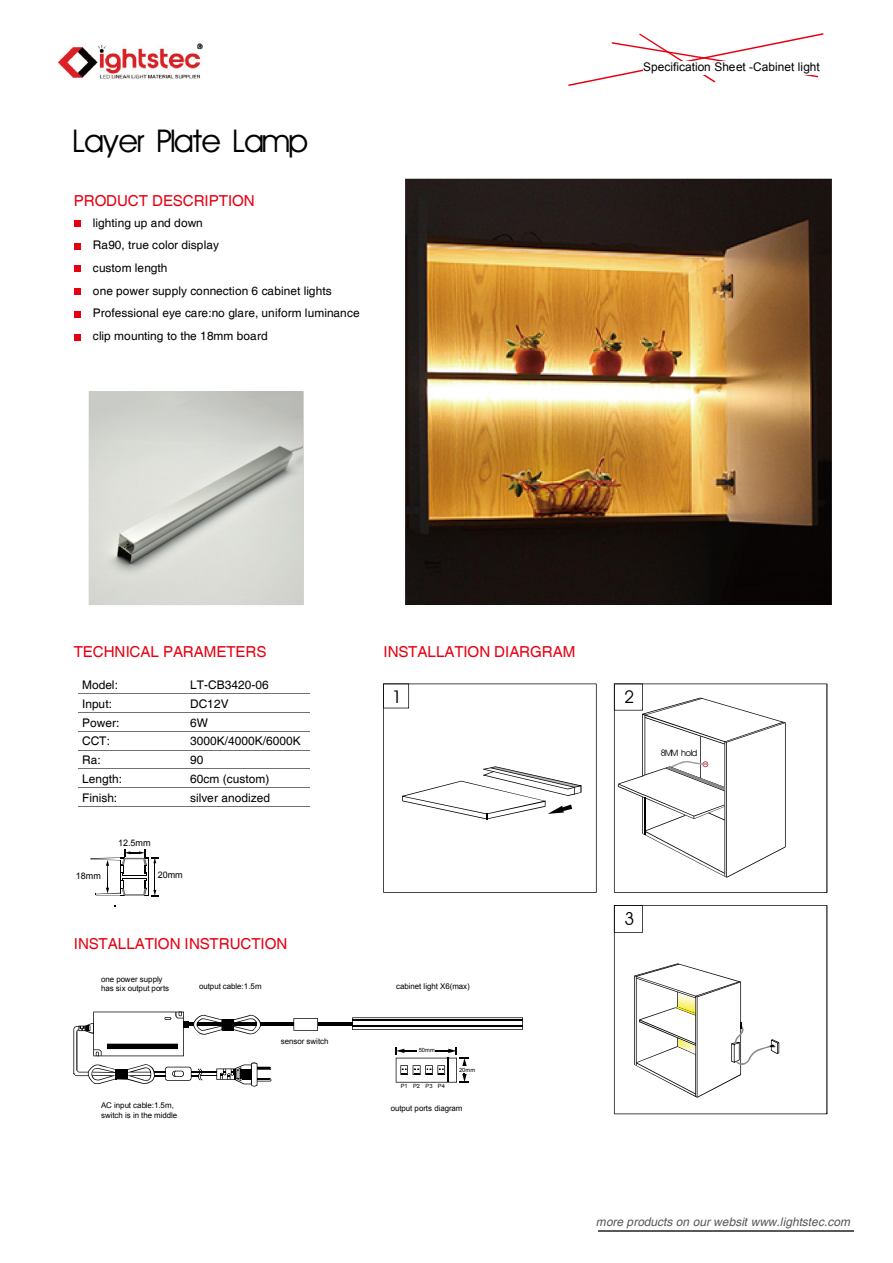
<style>
.page{position:relative;width:893px;height:1263px;background:#fff}
.page>*{position:absolute;margin:0;border:0;box-sizing:border-box;transform-origin:0 0}
.t1{font:27px "Aerolinea+FPEF";color:#000}
.t2{font:15.15px "Helvetica+FPEF";color:#e60012}
.t3{font:15.15px "Aerolinea+FPEF";color:#000}
.t4{font:11.85px/22.6px "Helvetica+FPEF";color:#000}
.t5{font:11.85px "Helvetica Oblique+FPEF";color:#595757}
.t6{font:11.85px "Arial+FPEF";color:#000}
.t7{font:9px "Arial+FPEF";color:#000}
.t8{font:7.95px/9.3px "Arial+FPEF";color:#000}
.t9{font:7.5px "Aerolinea+FPEF";color:#000}
.t10{font:5.7px "Arial+FPEF";color:#000}
</style>
<div class="page">
<hr style="left:598px;top:1230px;width:255px;height:2px;background:#595757">
<svg style="left:75px;top:220px;width:6px;height:6px"></svg>
<svg style="left:75px;top:243px;width:6px;height:6px"></svg>
<svg style="left:75px;top:266px;width:6px;height:6px"></svg>
<svg style="left:75px;top:288px;width:6px;height:6px"></svg>
<svg style="left:75px;top:311px;width:6px;height:6px"></svg>
<svg style="left:75px;top:334px;width:6px;height:6px"></svg>
<hr style="left:260px;top:1025px;width:34px;height:1px;background:#000">
<hr style="left:260px;top:1022px;width:34px;height:1px;background:#000">
<hr style="left:318px;top:1025px;width:34px;height:1px;background:#000">
<hr style="left:318px;top:1022px;width:34px;height:1px;background:#000">
<svg style="left:73px;top:1011px;width:198px;height:75px"></svg>
<svg style="left:352px;top:1017px;width:171px;height:13px"></svg>
<hr style="left:352px;top:1025px;width:170px;height:1px;background:#000">
<hr style="left:352px;top:1019px;width:171px;height:1px;background:#000">
<svg style="left:395px;top:1047px;width:74px;height:35px"></svg>
<svg style="left:293px;top:1018px;width:25px;height:12px"></svg>
<hr style="left:78px;top:693px;width:232px;height:1px;background:#727171">
<hr style="left:78px;top:768px;width:232px;height:1px;background:#727171">
<hr style="left:78px;top:787px;width:232px;height:1px;background:#727171">
<hr style="left:78px;top:806px;width:232px;height:1px;background:#727171">
<hr style="left:78px;top:731px;width:232px;height:1px;background:#727171">
<hr style="left:78px;top:750px;width:232px;height:1px;background:#727171">
<hr style="left:78px;top:712px;width:232px;height:1px;background:#727171">
<img style="left:58px;top:43px;width:145px;height:36px">
<svg style="left:568px;top:33px;width:255px;height:53px"></svg>
<div style="left:643px;top:61px;width:180px;height:13px;background:#fff"></div>
<img style="left:405px;top:179px;width:426px;height:356px">
<img style="left:405px;top:535px;width:426px;height:69px">
<svg style="left:90px;top:849px;width:69px;height:47px"></svg>
<svg style="left:614px;top:905px;width:213px;height:209px"></svg>
<svg style="left:383px;top:683px;width:214px;height:209px"></svg>
<svg style="left:614px;top:683px;width:213px;height:209px"></svg>
<img style="left:90px;top:391px;width:212px;height:213px">
<h1 class="t1" style="left:74px;top:119px;width:235px">Layer Plate Lamp</h1>
<p class="t2" style="left:74px;top:195px;width:182px">PRODUCT DESCRIPTION</p>
<p class="t4" style="left:93px;top:212px;width:268px">lighting up and down<br>Ra90, true color display<br>custom length<br>one power supply connection 6 cabinet lights<br>Professional eye care:no glare, uniform luminance clip mounting to the 18mm board</p>
<p class="t6" style="left:643px;top:62px;width:178px">Specification Sheet -Cabinet light</p>
<p class="t2" style="left:74px;top:645px;width:194px">TECHNICAL PARAMETERS</p>
<p class="t2" style="left:383px;top:645px;width:193px">INSTALLATION DIARGRAM</p>
<p class="t3" style="left:394px;top:684px;width:5px">1</p>
<p class="t3" style="left:625px;top:684px;width:10px">2</p>
<p class="t4" style="left:82px;top:675px;width:38px">Model:</p>
<p class="t4" style="left:190px;top:675px;width:80px">LT-CB3420-06</p>
<p class="t4" style="left:82px;top:693px;width:32px">Input:</p>
<p class="t4" style="left:190px;top:693px;width:40px">DC12V</p>
<p class="t4" style="left:82px;top:712px;width:39px">Power:</p>
<p class="t4" style="left:190px;top:712px;width:20px">6W</p>
<p class="t4" style="left:82px;top:731px;width:30px">CCT:</p>
<p class="t4" style="left:190px;top:731px;width:112px">3000K/4000K/6000K</p>
<p class="t4" style="left:82px;top:750px;width:20px">Ra:</p>
<p class="t4" style="left:190px;top:750px;width:15px">90</p>
<p class="t4" style="left:82px;top:768px;width:41px">Length:</p>
<p class="t4" style="left:190px;top:768px;width:81px">60cm (custom)</p>
<p class="t4" style="left:82px;top:787px;width:37px">Finish:</p>
<p class="t4" style="left:190px;top:787px;width:81px">silver anodized</p>
<p class="t7" style="left:118px;top:839px;width:34px">12.5mm</p>
<p class="t7" style="left:76px;top:873px;width:27px">18mm</p>
<p class="t7" style="left:158px;top:871px;width:27px">20mm</p>
<p class="t2" style="left:74px;top:938px;width:215px">INSTALLATION INSTRUCTION</p>
<p class="t8" style="left:101px;top:975px;width:70px">one power supply has six output ports</p>
<p class="t8" style="left:199px;top:982px;width:64px">output cable:1.5m</p>
<p class="t8" style="left:396px;top:982px;width:75px">cabinet light X6(max)</p>
<p class="t8" style="left:281px;top:1037px;width:49px">sensor switch</p>
<p class="t10" style="left:419px;top:1048px;width:18px">50mm</p>
<p class="t10" style="left:401px;top:1083px;width:9px">P1</p>
<p class="t10" style="left:413px;top:1083px;width:33px">P2 P3 P4</p>
<p class="t10" style="left:459px;top:1068px;width:18px">20mm</p>
<p class="t8" style="left:101px;top:1101px;width:78px">AC input cable:1.5m, switch is in the middle</p>
<p class="t8" style="left:391px;top:1104px;width:73px">output ports diagram</p>
<p class="t3" style="left:625px;top:906px;width:10px">3</p>
<p class="t9" style="left:661px;top:747px;width:37px">8MM hold</p>
<p class="t5" style="left:596px;top:1217px;width:256px">more products on our websit www.lightstec.com</p>
</div>
